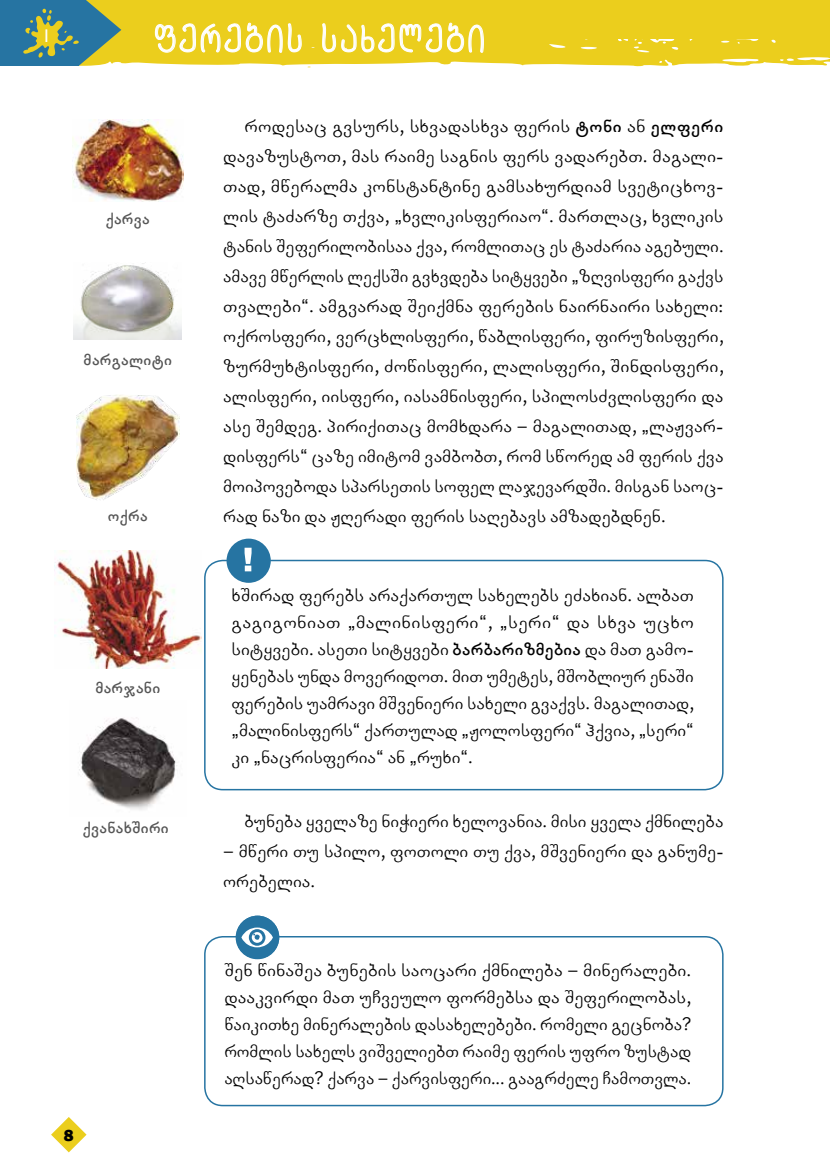
<style>
.page{position:relative;width:830px;height:1170px;background:#fff}
.page>*{position:absolute;margin:0;border:0;box-sizing:border-box;transform-origin:0 0}
.t1{font:49.5px "Wimpy Kid CAPS";letter-spacing:.06em;color:#fff}
.t2{font:18px/30px "Kolhety Normal New";color:#000;text-align:justify}
.t3{font:18px "Kolhety Normal New";color:#fff}
.t4{font:800 16.8px "Franklin Gothic";color:#000}
.t5{font:16.5px "Kolhety Normal New Bold";color:#555}
.s1{font-family:"Kolhety Normal New Bold"}
</style>
<div class="page">
<div style="left:204px;top:935px;width:519px;height:171px;border:2px solid #2674a2;border-radius:18px"></div>
<img style="left:72px;top:119px;width:111px;height:83px">
<img style="left:74px;top:262px;width:108px;height:77px">
<img style="left:54px;top:550px;width:147px;height:118px">
<img style="left:79px;top:717px;width:98px;height:93px">
<img style="left:76px;top:395px;width:103px;height:105px">
<div style="left:204px;top:559px;width:519px;height:231px;border:2px solid #2674a2;border-radius:18px"></div>
<div style="left:226px;top:538px;width:45px;height:44px;background:#2674a2;border-radius:50%"></div>
<svg style="left:244px;top:547px;width:7px;height:24px"></svg>
<svg style="left:235px;top:915px;width:44px;height:44px"></svg>
<svg style="left:51px;top:1117px;width:35px;height:35px"></svg>
<div style="left:16px;top:0;width:813px;height:39px;background:#ebce1d"></div>
<svg style="left:121px;top:22px;width:708px;height:46px;fill:#ebce1d"></svg>
<svg style="left:694px;top:22px;width:135px;height:3px"></svg>
<svg style="left:654px;top:38px;width:4px;height:3px"></svg>
<div style="left:0;top:0;width:79px;height:66px;background:#2674a2"></div>
<svg style="left:23px;top:0;width:98px;height:66px"></svg>
<svg style="left:155px;top:23px;width:147px;height:30px"></svg>
<svg style="left:322px;top:23px;width:162px;height:30px"></svg>
<p class="t3" style="left:44px;top:29px;width:6px">I</p>
<h1 class="t1" style="left:154px;top:22px;width:332px">ferebis saxelebi</h1>
<p class="t5" style="left:106px;top:212px;width:46px">QARVA</p>
<p class="t5" style="left:84px;top:353px;width:90px">MARGALITI</p>
<p class="t5" style="left:108px;top:509px;width:42px">OQRA</p>
<p class="t5" style="left:95px;top:680px;width:66px">MARJANI</p>
<p class="t5" style="left:83px;top:820px;width:88px">QVANAXSIRI</p>
<p class="t2" style="left:223px;top:113px;width:501px;text-indent:21px">RODESAC GVSURS, SXVADASXVA FERIS <span class="s1">TONI</span> AN <span class="s1">ELFERI </span>DAVAZUSTOT, MAS RAIME SAGNIS FERS VADAREBT. MAGALI-TAD, MWERALMA KONSTANTINE GAMSAXURDIAM SVETICXOV-LIS TAZARZE TQVA, `XVLIKISFERIAO~. MARTLAC, XVLIKIS TANIS SEFERILOBISAA QVA, ROMLITAC ES TAZARIA AGEBULI.<br>AMAVE MWERLIS LEQSSI GVXVDEBA SITYVEBI `ZRVISFERI GAQVS TVALEBI~. AMGVARAD SEIQMNA FEREBIS NAIRNAIRI SAXELI:<br>OQROSFERI, VERCXLISFERI, WABLISFERI, FIRUZISFERI, ZURMUXTISFERI, ZOWISFERI, LALISFERI, SINDISFERI, ALISFERI, IISFERI, IASAMNISFERI, SPILOSZVLISFERI DA ASE SEMDEG. PIRIQITAC MOMXDARA – MAGALITAD, `LAJVAR-DISFERS~ CAZE IMITOM VAMBOBT, ROM SWORED AM FERIS QVA MOIPOVEBODA SPARSETIS SOFEL LAJEVARDSI. MISGAN SAOC-RAD NAZI DA JRERADI FERIS SAREBAVS AMZADEBDNEN.</p>
<p class="t2" style="left:231px;top:583px;width:463px;line-height:27px">XSIRAD FEREBS ARAQARTUL SAXELEBS EZAAXIAN. ALBAT GAGIGONIAT `MALINISFERI~, `SERI~ DA SXVA UCXO SITYVEBI. ASETI SITYVEBI <span class="s1">BARBARIZMEBIA</span> DA MAT GAMO-YENEBAS UNDA MOVERIDOT. MIT UMETES, MSOBLIUR ENASI FEREBIS UAMRAVI MSVENIERI SAXELI GVAQVS. MAGALITAD, `MALINISFERS~ QARTULAD `JOLOSFERI~ HQVIA, `SERI~ KI `NACRISFERIA~ AN `RUXI~.</p>
<p class="t2" style="left:244px;top:808px;width:480px">BUNEBA YVELAZE NIWIERI XELOVANIA. MISI YVELA QMNILEBA</p>
<p class="t2" style="left:223px;top:838px;width:501px">– MWERI TU SPILO, FOTOLI TU QVA, MSVENIERI DA GANUME-<br>OREBELIA.</p>
<p class="t4" style="left:64px;top:1124px;width:11px">8</p>
<p class="t2" style="left:224px;top:958px;width:468px;line-height:27px">SEN WINASEA BUNEBIS SAOCARI QMNILEBA – MINERALEBI.<br>DAAKVIRDI MAT UCVEULO FORMEBSA DA SEFERILOBAS, WAIKITXE MINERALEBIS DASAXELEBEBI. ROMELI GECNOBA?<br>ROMLIS SA XELS VISVELIEBT RAIME FERIS UFRO ZUSTAD ARSAWERAD? QARVA – QARVISFERI... GAAGRZELE CAMOTVLA.</p>
</div>
